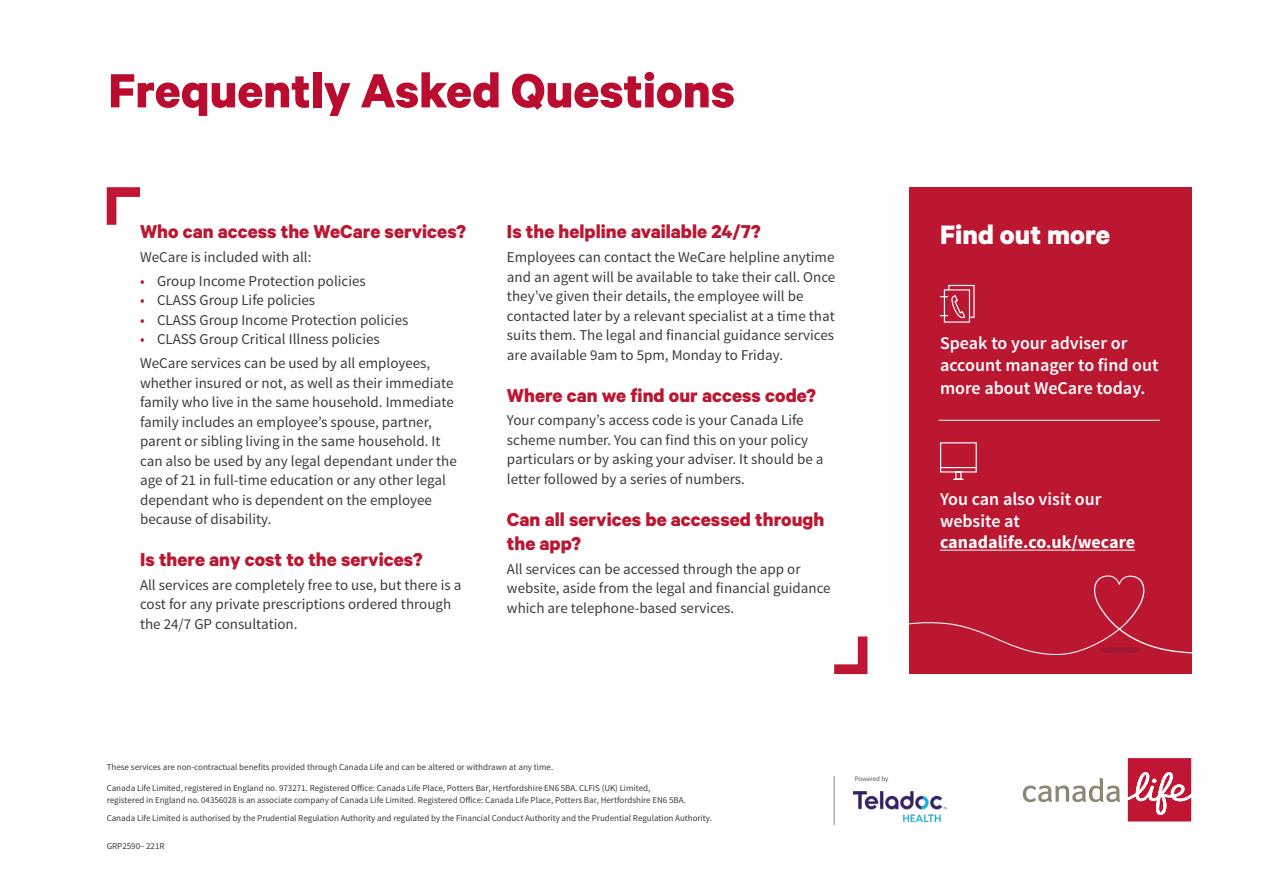
<style>
.page{position:relative;width:1263px;height:893px;background:#fff}
.page>*{position:absolute;margin:0;border:0;box-sizing:border-box;transform-origin:0 0}
.t1{font:700 54px "Calibre";color:#ba0c2f}
.t2{font:700 30px "Calibre";color:#fff}
.t3{font:700 21px/24px "Calibre";color:#bb1731}
.t4{font:600 18px/22.5px "Source Sans Pro";color:#fff}
.t5{font:700 18px "Source Sans Pro";color:#fff}
.t6{font:15px/19.5px "Source Sans Pro";color:#3c3c3b}
.t7{font:9px/12px "Source Sans Pro";letter-spacing:-.005em;color:#3c3c3b}
.t8{font:6.9px "Source Sans Pro";letter-spacing:-.005em;color:#58564a}
.s1{color:#bb1731}
</style>
<div class="page">
<svg style="left:1023px;top:778px;width:97px;height:24px"></svg>
<svg style="left:1128px;top:758px;width:63px;height:63px"></svg>
<hr style="left:834px;top:776px;width:1px;height:49px;background:#8c8772">
<img style="left:854px;top:791px;width:92px;height:30px">
<div style="left:909px;top:187px;width:282px;height:487px;background:#bb1731"></div>
<svg style="left:106px;top:187px;width:34px;height:38px"></svg>
<hr style="left:940px;top:550px;width:195px;height:1px;background:#fff">
<svg style="left:940px;top:284px;width:35px;height:39px"></svg>
<svg style="left:940px;top:442px;width:37px;height:38px"></svg>
<hr style="left:939px;top:420px;width:221px;height:1px;background:#fff">
<svg style="left:834px;top:575px;width:358px;height:100px"></svg>
<h1 class="t1" style="left:108px;top:58px;width:628px">Frequently Asked Questions</h1>
<h3 class="t3" style="left:140px;top:219px;width:328px">Who can access the WeCare services?</h3>
<h2 class="t2" style="left:940px;top:217px;width:172px">Find out more</h2>
<p class="t6" style="left:140px;top:248px;width:173px">WeCare is included with all:</p>
<p class="t6" style="left:140px;top:271px;width:227px"><span class="s1">•</span> Group Income Protection policies</p>
<p class="t6" style="left:140px;top:291px;width:177px"><span class="s1">•</span> CLASS Group Life policies</p>
<p class="t6" style="left:140px;top:310px;width:270px"><span class="s1">•</span> CLASS Group Income Protection policies</p>
<p class="t6" style="left:140px;top:328px;width:292px;line-height:23.7px"><span class="s1">•</span> CLASS Group Critical Illness policies<br>WeCare services can be used by all employees,</p>
<p class="t6" style="left:140px;top:373px;width:318px">whether insured or not, as well as their immediate family who live in the same household. Immediate family includes an employee’s spouse, partner, parent or sibling living in the same household. It can also be used by any legal dependant under the age of 21 in full-time education or any other legal dependant who is dependent on the employee because of disability.</p>
<h3 class="t3" style="left:140px;top:547px;width:284px">Is there any cost to the services?</h3>
<p class="t6" style="left:140px;top:575px;width:323px">All services are completely free to use, but there is a cost for any private prescriptions ordered through the 24/7 GP consultation.</p>
<h3 class="t3" style="left:507px;top:219px;width:255px">Is the helpline available 24/7?</h3>
<p class="t6" style="left:507px;top:248px;width:330px">Employees can contact the WeCare helpline anytime and an agent will be available to take their call. Once they’ve given their details, the employee will be contacted later by a relevant specialist at a time that suits them. The legal and financial guidance services are available 9am to 5pm, Monday to Friday.</p>
<h3 class="t3" style="left:507px;top:382px;width:311px">Where can we find our access code?</h3>
<p class="t6" style="left:507px;top:411px;width:318px">Your company’s access code is your Canada Life scheme number. You can find this on your policy particulars or by asking your adviser. It should be a letter followed by a series of numbers.</p>
<h3 class="t3" style="left:507px;top:507px;width:319px">Can all services be accessed through the app?</h3>
<p class="t6" style="left:507px;top:559px;width:325px">All services can be accessed through the app or website, aside from the legal and financial guidance which are telephone-based services.</p>
<p class="t4" style="left:940px;top:332px;width:220px">Speak to your adviser or account manager to find out more about WeCare today.</p>
<p class="t4" style="left:940px;top:489px;width:163px;line-height:21.6px">You can also visit our website at</p>
<p class="t5" style="left:940px;top:531px;width:197px">canadalife.co.uk/wecare</p>
<p class="t7" style="left:107px;top:762px;width:448px">These services are non-contractual benefits provided through Canada Life and can be altered or withdrawn at any time.</p>
<p class="t7" style="left:107px;top:782px;width:580px">Canada Life Limited, registered in England no. 973271. Registered Office: Canada Life Place, Potters Bar, Hertfordshire EN6 5BA. CLFIS (UK) Limited, registered in England no. 04356028 is an associate company of Canada Life Limited. Registered Office: Canada Life Place, Potters Bar, Hertfordshire EN6 5BA.</p>
<p class="t7" style="left:107px;top:812px;width:607px">Canada Life Limited is authorised by the Prudential Regulation Authority and regulated by the Financial Conduct Authority and the Prudential Regulation Authority.</p>
<p class="t7" style="left:107px;top:840px;width:59px">GRP2590– 221R</p>
<p class="t8" style="left:855px;top:775px;width:35px">Powered by</p>
</div>
